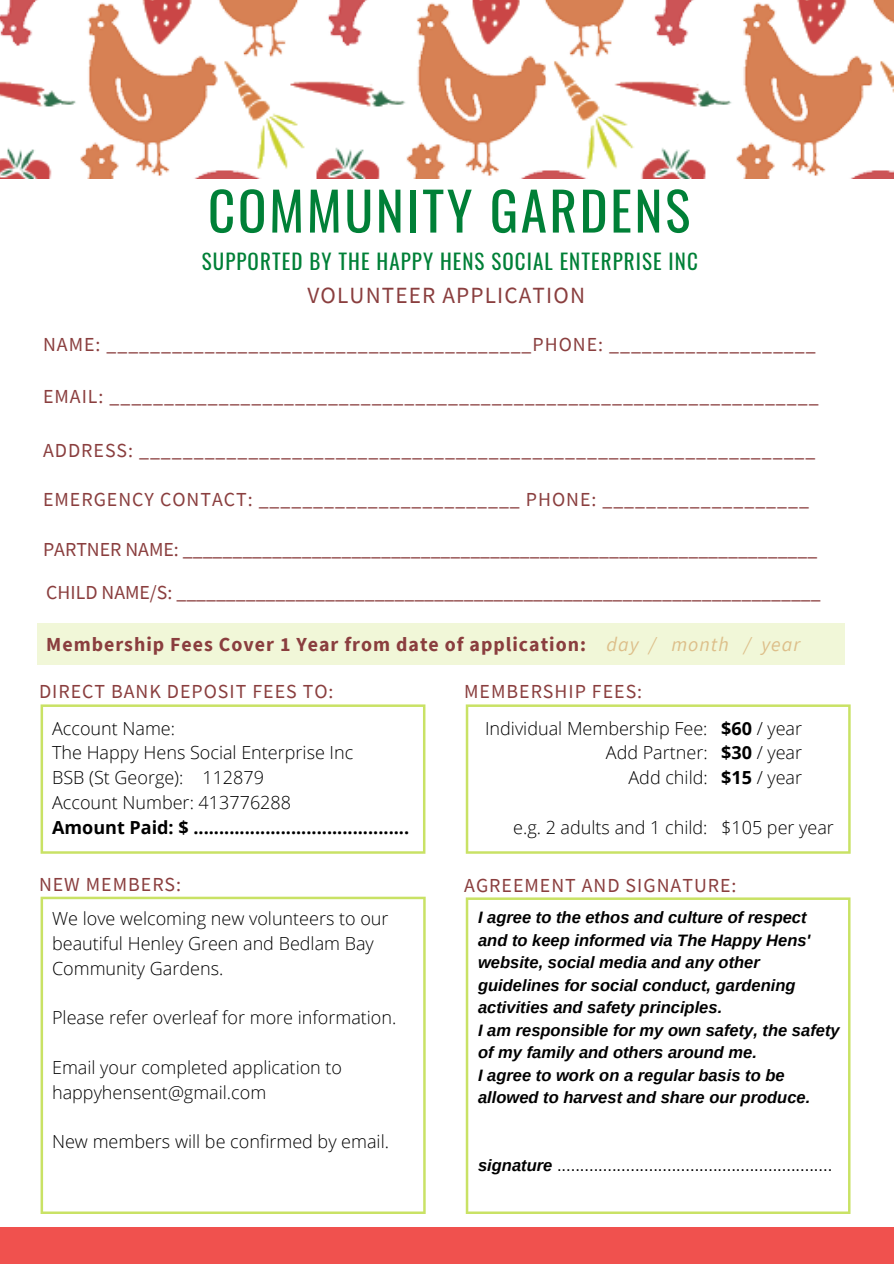
<style>
.page{position:relative;width:894px;height:1264px;background:#fff}
.page>*{position:absolute;margin:0;border:0;box-sizing:border-box;transform-origin:0 0}
.t1{font:52.95px "Oswald";letter-spacing:.05em;color:#008037}
.t2{font:23.25px "Source Sans Pro";letter-spacing:.05em;color:#8a3e3e}
.t3{font:21px "Oswald";letter-spacing:.05em;color:#008037}
.t4{font:19.8px "Source Sans Pro";letter-spacing:.05em;color:#8a3e3e}
.t5{font:19.8px "Source Sans Pro";color:#8a3e3e}
.t6{font:700 19.8px "Source Sans Pro";letter-spacing:.05em;color:#8a3e3e}
.t7{font:300 18px/24.8px "Open Sans";color:#000}
.t8{font:700 18px "Open Sans";color:#000}
.t9{font:italic 700 16.5px/22.5px "Arimo";color:#000}
.t10{font:16.5px "Arimo";color:#000}
.s1{font-weight:400;font-style:italic;color:#ddbf8a}
.s2{font-weight:700}
.s3{font-weight:700;font-style:italic}
</style>
<div class="page">
<img style="left:0;top:0;width:893px;height:179px">
<div style="left:37px;top:623px;width:807px;height:42px;background:#f1f7d8"></div>
<svg style="left:41px;top:704px;width:384px;height:149px"></svg>
<svg style="left:41px;top:896px;width:384px;height:317px"></svg>
<svg style="left:465px;top:704px;width:385px;height:149px"></svg>
<svg style="left:465px;top:897px;width:385px;height:316px"></svg>
<div style="left:0;top:1227px;width:893px;height:36px;background:#f0514e"></div>
<p class="t1" style="left:208px;top:169px;width:483px">COMMUNITY GARDENS</p>
<p class="t3" style="left:202px;top:245px;width:497px">SUPPORTED BY THE HAPPY HENS SOCIAL ENTERPRISE INC</p>
<p class="t2" style="left:307px;top:280px;width:279px">VOLUNTEER APPLICATION</p>
<p class="t4" style="left:43px;top:332px;width:774px">NAME: _______________________________________PHONE: ___________________</p>
<p class="t4" style="left:43px;top:383px;width:776px">EMAIL: _________________________________________________________________</p>
<p class="t4" style="left:43px;top:437px;width:773px">ADDRESS: ______________________________________________________________</p>
<p class="t4" style="left:43px;top:486px;width:767px">EMERGENCY CONTACT: ________________________ PHONE: ___________________</p>
<p class="t5" style="left:43px;top:536px;width:775px">PARTNER NAME: ________________________________________________________________</p>
<p class="t5" style="left:46px;top:579px;width:775px">CHILD NAME/S: _________________________________________________________________</p>
<p class="t6" style="left:46px;top:631px;width:755px">Membership Fees Cover 1 Year from date of application: <span class="s1">day / month / year</span></p>
<p class="t4" style="left:39px;top:679px;width:296px">DIRECT BANK DEPOSIT FEES TO:</p>
<p class="t4" style="left:464px;top:679px;width:179px">MEMBERSHIP FEES:</p>
<p class="t7" style="left:52px;top:715px;width:124px">Account Name:</p>
<p class="t7" style="left:52px;top:740px;width:302px">The Happy Hens Social Enterprise Inc</p>
<p class="t7" style="left:52px;top:764px;width:213px">BSB (St George): 112879</p>
<p class="t7" style="left:52px;top:789px;width:240px">Account Number: 413776288</p>
<p class="t8" style="left:52px;top:814px;width:358px">Amount Paid: $ ..........................................</p>
<p class="t7" style="left:485px;top:715px;width:224px">Individual Membership Fee:</p>
<p class="t7" style="left:605px;top:740px;width:103px">Add Partner:</p>
<p class="t7" style="left:628px;top:764px;width:81px">Add child:</p>
<p class="t7" style="left:513px;top:814px;width:196px">e.g. 2 adults and 1 child:</p>
<p class="t7" style="left:721px;top:715px;width:82px"><span class="s2">$60</span> / year</p>
<p class="t7" style="left:721px;top:740px;width:82px"><span class="s2">$30</span> / year</p>
<p class="t7" style="left:721px;top:764px;width:82px"><span class="s2">$15</span> / year</p>
<p class="t7" style="left:721px;top:814px;width:114px">$105 per year</p>
<p class="t4" style="left:39px;top:871px;width:144px">NEW MEMBERS:</p>
<p class="t4" style="left:464px;top:872px;width:274px">AGREEMENT AND SIGNATURE:</p>
<p class="t7" style="left:52px;top:905px;width:338px">We love welcoming new volunteers to our beautiful Henley Green and Bedlam Bay<br>Community Gardens.</p>
<p class="t7" style="left:52px;top:1004px;width:346px">Please refer overleaf for more information.</p>
<p class="t7" style="left:52px;top:1054px;width:291px">Email your completed application to happyhensent@gmail.com</p>
<p class="t9" style="left:478px;top:906px;width:334px">I agree to the ethos and culture of respect and to keep informed via The Happy Hens' website, social media and any other guidelines for social conduct, gardening activities and safety principles.</p>
<p class="t9" style="left:478px;top:1018px;width:363px">I am responsible for my own safety, the safety of my family and others around me.</p>
<p class="t9" style="left:478px;top:1063px;width:333px">I agree to work on a regular basis to be allowed to harvest and share our produce.</p>
<p class="t7" style="left:52px;top:1128px;width:338px">New members will be confirmed by email.</p>
<p class="t10" style="left:478px;top:1155px;width:355px"><span class="s3">signature</span> ............................................................</p>
</div>
